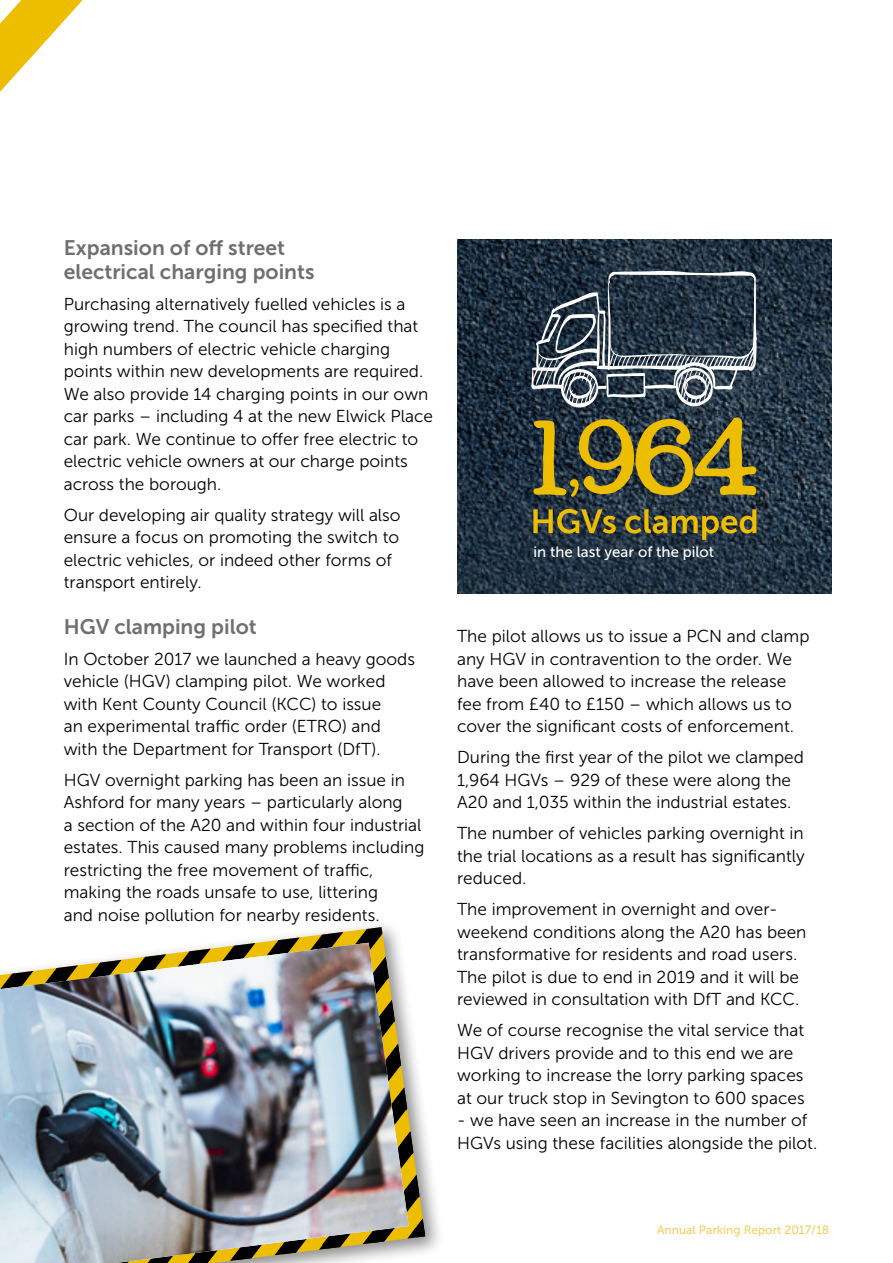
<style>
.page{position:relative;width:893px;height:1263px;background:#fff}
.page>*{position:absolute;margin:0;border:0;box-sizing:border-box;transform-origin:0 0}
.t1{font:21px/24px "Museo Sans 700";color:#706f6f}
.t2{font:17.25px/22.5px "Museo Sans 300";color:#000}
.t3{font:15px "Museo Sans 500";color:#fff}
.t4{font:12px "Museo Sans 500";color:#f4d062}
</style>
<div class="page">
<img style="left:457px;top:239px;width:374px;height:355px">
<svg style="left:533px;top:417px;width:223px;height:80px;background:#716929"></svg>
<svg style="left:533px;top:509px;width:223px;height:31px;background:#615e2f"></svg>
<svg style="left:531px;top:270px;width:227px;height:141px;background:#465460"></svg>
<div style="left:0;top:920px;width:445px;height:343px;background:#000;opacity:.45"></div>
<svg style="left:0;top:927px;width:425px;height:336px"></svg>
<img style="left:0;top:943px;width:409px;height:320px">
<svg style="left:0;top:0;width:83px;height:92px"></svg>
<p class="t1" style="left:64px;top:236px;width:252px">Expansion of off street electrical charging points</p>
<p class="t2" style="left:64px;top:293px;width:371px">Purchasing alternatively fuelled vehicles is a growing trend. The council has specified that high numbers of electric vehicle charging points within new developments are required.<br>We also provide 14 charging points in our own car parks – including 4 at the new Elwick Place car park. We continue to offer free electric to electric vehicle owners at our charge points across the borough.</p>
<p class="t2" style="left:64px;top:504px;width:338px">Our developing air quality strategy will also ensure a focus on promoting the switch to electric vehicles, or indeed other forms of transport entirely.</p>
<p class="t1" style="left:64px;top:614px;width:194px">HGV clamping pilot</p>
<p class="t2" style="left:64px;top:648px;width:353px">In October 2017 we launched a heavy goods vehicle (HGV) clamping pilot. We worked with Kent County Council (KCC) to issue<br>an experimental traffic order (ETRO) and with the Department for Transport (DfT).</p>
<p class="t2" style="left:64px;top:769px;width:362px">HGV overnight parking has been an issue in Ashford for many years – particularly along<br>a section of the A20 and within four industrial estates. This caused many problems including restricting the free movement of traffic, making the roads unsafe to use, littering<br>and noise pollution for nearby residents.</p>
<p class="t3" style="left:534px;top:544px;width:182px">in the last year of the pilot</p>
<p class="t2" style="left:457px;top:625px;width:354px">The pilot allows us to issue a PCN and clamp any HGV in contravention to the order. We have been allowed to increase the release fee from £40 to £150 – which allows us to cover the significant costs of enforcement.</p>
<p class="t2" style="left:457px;top:746px;width:348px">During the first year of the pilot we clamped<br>1,964 HGVs – 929 of these were along the<br>A20 and 1,035 within the industrial estates.</p>
<p class="t2" style="left:457px;top:822px;width:349px;text-align:justify">The number of vehicles parking overnight in the trial locations as a result has significantly reduced.</p>
<p class="t2" style="left:457px;top:898px;width:351px">The improvement in overnight and over&shy;weekend conditions along the A20 has been transformative for residents and road users.<br>The pilot is due to end in 2019 and it will be reviewed in consultation with DfT and KCC.</p>
<p class="t2" style="left:457px;top:1019px;width:349px">We of course recognise the vital service that HGV drivers provide and to this end we are working to increase the lorry parking spaces at our truck stop in Sevington to 600 spaces</p>
<p class="t2" style="left:457px;top:1109px;width:362px">- we have seen an increase in the number of<br>HGVs using these facilities alongside the pilot.</p>
<p class="t4" style="left:657px;top:1223px;width:174px">Annual Parking Report 2017/18</p>
</div>
